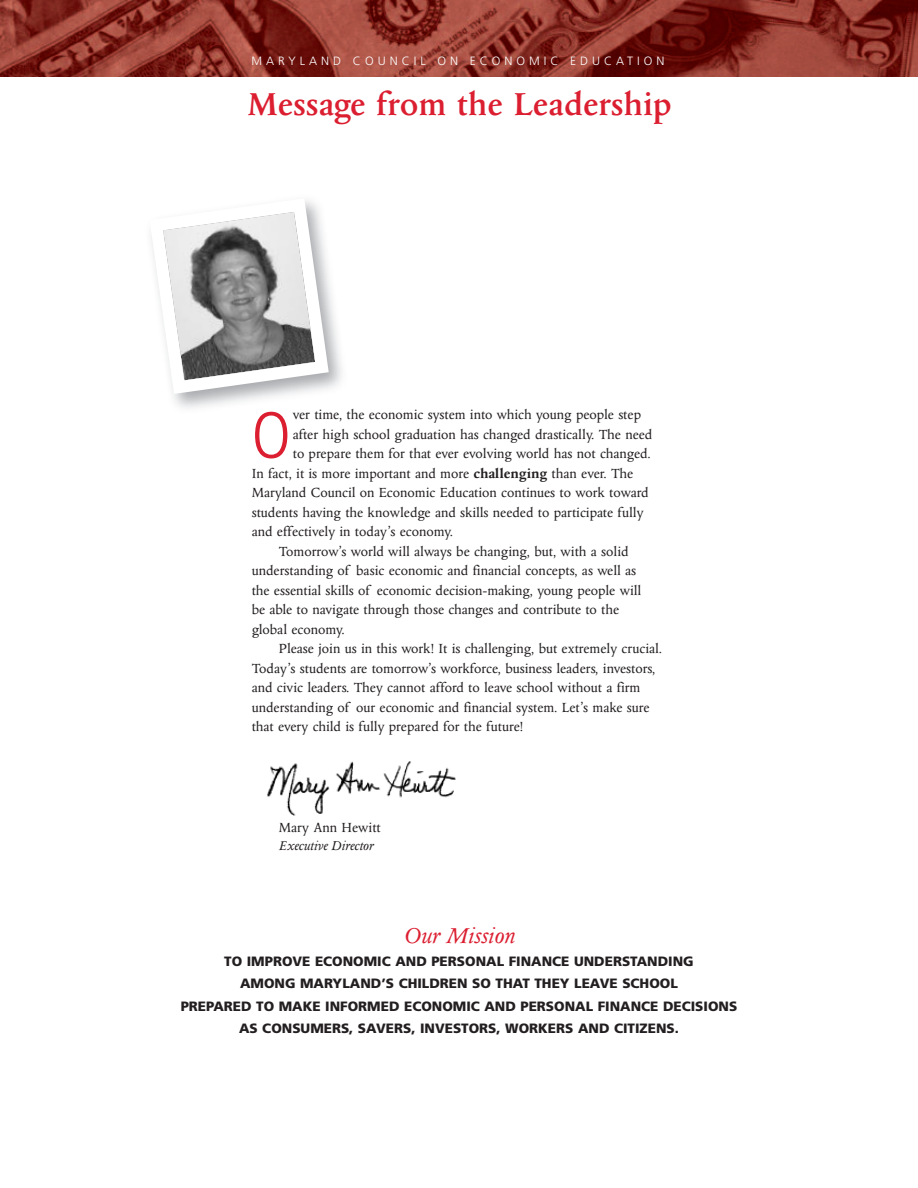
<style>
.page{position:relative;width:918px;height:1188px;background:#fff}
.page>*{position:absolute;margin:0;border:0;box-sizing:border-box;transform-origin:0 0}
.t1{font:300 condensed 65.7px "Frutiger";color:#db1e30}
.t2{font:600 36px "Columbus";color:#db1e30}
.t3{font:italic 25.5px "Columbus";color:#db1e30}
.t4{font:15px "Columbus";color:#231f20}
.t5{font:italic 15px "Columbus";color:#231f20}
.t6{font:900 13.5px/22.5px "Frutiger";color:#231f20;text-align:center}
.t7{font:300 12px "Frutiger";letter-spacing:.335em;color:#fff}
.s1{font-weight:700}
</style>
<div class="page">
<img style="left:0;top:0;width:918px;height:76px">
<svg style="left:147px;top:197px;width:189px;height:204px"></svg>
<img style="left:267px;top:761px;width:188px;height:54px">
<p class="t7" style="left:251px;top:56px;width:415px">MARYLAND COUNCIL ON ECONOMIC EDUCATION</p>
<h2 class="t2" style="left:247px;top:90px;width:426px">Message from the Leadership</h2>
<h1 class="t1" style="left:252px;top:409px;width:41px">O</h1>
<p class="t4" style="left:293px;top:409px;width:350px">ver time, the economic system into which young people step</p>
<p class="t4" style="left:293px;top:428px;width:361px">after high school graduation has changed drastically. The need</p>
<p class="t4" style="left:293px;top:448px;width:360px">to prepare them for that ever evolving world has not changed.</p>
<p class="t4" style="left:252px;top:467px;width:383px">In fact, it is more important and more <span class="s1">challenging</span> than ever. The</p>
<p class="t4" style="left:252px;top:487px;width:399px">Maryland Council on Economic Education continues to work toward</p>
<p class="t4" style="left:252px;top:506px;width:394px">students having the knowledge and skills needed to participate fully</p>
<p class="t4" style="left:252px;top:526px;width:203px">and effectively in today’s economy.</p>
<p class="t4" style="left:279px;top:545px;width:351px">Tomorrow’s world will always be changing, but, with a solid</p>
<p class="t4" style="left:252px;top:565px;width:386px">understanding of basic economic and financial concepts, as well as</p>
<p class="t4" style="left:252px;top:584px;width:391px">the essential skills of economic decision-making, young people will</p>
<p class="t4" style="left:252px;top:604px;width:369px">be able to navigate through those changes and contribute to the</p>
<p class="t4" style="left:252px;top:623px;width:95px">global economy.</p>
<p class="t4" style="left:279px;top:643px;width:385px">Please join us in this work! It is challenging, but extremely crucial.</p>
<p class="t4" style="left:252px;top:662px;width:405px">Today’s students are tomorrow’s workforce, business leaders, investors,</p>
<p class="t4" style="left:252px;top:682px;width:390px">and civic leaders. They cannot afford to leave school without a firm</p>
<p class="t4" style="left:252px;top:701px;width:399px">understanding of our economic and financial system. Let’s make sure</p>
<p class="t4" style="left:252px;top:721px;width:273px">that every child is fully prepared for the future!</p>
<p class="t4" style="left:279px;top:821px;width:104px">Mary Ann Hewitt</p>
<p class="t5" style="left:279px;top:839px;width:96px">Executive Director</p>
<h3 class="t3" style="left:404px;top:926px;width:112px">Our Mission</h3>
<p class="t6" style="left:181px;top:951px;width:558px">TO IMPROVE ECONOMIC AND PERSONAL FINANCE UNDERSTANDING<br>AMONG MARYLAND’S CHILDREN SO THAT THEY LEAVE SCHOOL<br>PREPARED TO MAKE INFORMED ECONOMIC AND PERSONAL FINANCE DECISIONS AS CONSUMERS, SAVERS, INVESTORS, WORKERS AND CITIZENS.</p>
</div>
